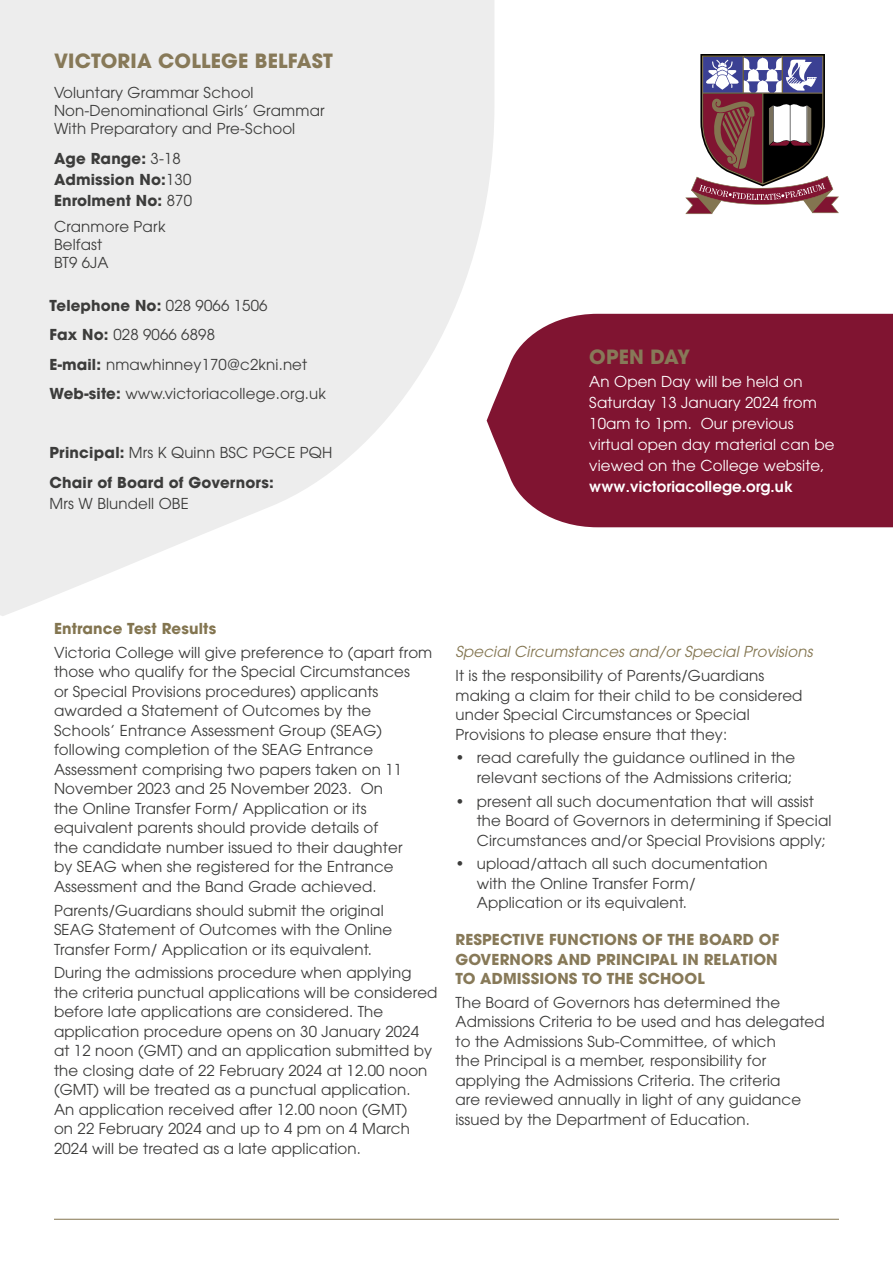
<style>
.page{position:relative;width:893px;height:1263px;background:#fff}
.page>*{position:absolute;margin:0;border:0;box-sizing:border-box;transform-origin:0 0}
.t1{font:700 19.5px "ITC Avant Garde Pro";letter-spacing:.01em;color:#877958}
.t2{font:15px/19.5px "ITC Avant Garde Pro";letter-spacing:.01em;color:#3c3c3b}
.t3{font:15px/21px "ITC Avant Garde Pro";letter-spacing:.01em;color:#fff}
.t4{font:700 15px/21px "ITC Avant Garde Pro";letter-spacing:.01em;color:#3c3c3b}
.t5{font:700 15px/19.5px "ITC Avant Garde Pro";letter-spacing:.01em;color:#877958;text-align:justify}
.t6{font:italic 15px "ITC Avant Garde Pro";letter-spacing:.01em;color:#837550}
.t7{font:600 15px "ITC Avant Garde Pro";letter-spacing:.01em;color:#fff}
.t8{font:700 15px "ITC Avant Garde Pro";letter-spacing:.01em;color:#837550}
.s1{font-weight:400}
.s2{font-weight:700}
</style>
<div class="page">
<hr style="left:54px;top:1219px;width:785px;height:1px;background:#837550">
<svg style="left:0;top:0;width:494px;height:616px;fill:#ededed"></svg>
<svg style="left:685px;top:54px;width:154px;height:160px"></svg>
<svg style="left:487px;top:314px;width:406px;height:213px;background:#892540"></svg>
<h1 class="t1" style="left:54px;top:48px;width:280px">VICTORIA COLLEGE BELFAST</h1>
<p class="t2" style="left:54px;top:84px;width:272px;line-height:18px">Voluntary Grammar School<br>Non-Denominational Girls’ Grammar<br>With Preparatory and Pre-School</p>
<p class="t4" style="left:54px;top:148px;width:140px">Age Range: <span class="s1">3-18<br></span>Admission No:<span class="s1">130<br></span>Enrolment No: <span class="s1">870</span></p>
<p class="t2" style="left:54px;top:218px;width:113px;line-height:18px">Cranmore Park<br>Belfast<br>BT9 6JA</p>
<p class="t2" style="left:50px;top:290px;width:278px;line-height:29.5px"><span class="s2">Telephone No:</span> 028 9066 1506<br><span class="s2">Fax No:</span> 028 9066 6898<br><span class="s2">E-mail:</span> nmawhinney170@c2kni.net<br><span class="s2">Web-site:</span> www.victoriacollege.org.uk</p>
<p class="t4" style="left:50px;top:438px;width:284px;line-height:29.5px">Principal: <span class="s1">Mrs K Quinn BSC PGCE PQH<br></span>Chair of Board of Governors:</p>
<p class="t2" style="left:50px;top:493px;width:141px">Mrs W Blundell OBE</p>
<h1 class="t1" style="left:589px;top:343px;width:102px">OPEN DAY</h1>
<p class="t3" style="left:589px;top:371px;width:247px">An Open Day will be held on<br>Saturday 13 January 2024 from<br>10am to 1pm. Our previous virtual open day material can be viewed on the College website,</p>
<p class="t7" style="left:589px;top:477px;width:205px">www.victoriacollege.org.uk</p>
<p class="t8" style="left:54px;top:618px;width:164px">Entrance Test Results</p>
<p class="t2" style="left:54px;top:642px;width:380px">Victoria College will give preference to (apart from those who qualify for the Special Circumstances<br>or Special Provisions procedures) applicants awarded a Statement of Outcomes by the Schools’ Entrance Assessment Group (SEAG) following completion of the SEAG Entrance Assessment comprising two papers taken on 11<br>November 2023 and 25 November 2023. On<br>the Online Transfer Form/ Application or its equivalent parents should provide details of<br>the candidate number issued to their daughter<br>by SEAG when she registered for the Entrance Assessment and the Band Grade achieved.</p>
<p class="t2" style="left:54px;top:900px;width:340px">Parents/Guardians should submit the original<br>SEAG Statement of Outcomes with the Online<br>Transfer Form/ Application or its equivalent.</p>
<p class="t2" style="left:54px;top:963px;width:385px">During the admissions procedure when applying the criteria punctual applications will be considered before late applications are considered. The application procedure opens on 30 January 2024 at 12 noon (GMT) and an application submitted by the closing date of 22 February 2024 at 12.00 noon (GMT) will be treated as a punctual application.<br>An application received after 12.00 noon (GMT)<br>on 22 February 2024 and up to 4 pm on 4 March 2024 will be treated as a late application.</p>
<p class="t6" style="left:455px;top:643px;width:359px">Special Circumstances and/or Special Provisions</p>
<p class="t2" style="left:455px;top:666px;width:349px">It is the responsibility of Parents/Guardians making a claim for their child to be considered under Special Circumstances or Special Provisions to please ensure that they:</p>
<p class="t2" style="left:455px;top:748px;width:341px;text-align:right">• read carefully the guidance outlined in the relevant sections of the Admissions criteria;</p>
<p class="t2" style="left:477px;top:791px;width:356px;text-indent:-21px">• present all such documentation that will assist the Board of Governors in determining if Special<br>Circumstances and/or Special Provisions apply;</p>
<p class="t2" style="left:477px;top:854px;width:292px;text-indent:-21px">• upload/attach all such documentation with the Online Transfer Form/<br>Application or its equivalent.</p>
<p class="t5" style="left:455px;top:929px;width:325px">RESPECTIVE FUNCTIONS OF THE BOARD OF GOVERNORS AND PRINCIPAL IN RELATION TO ADMISSIONS TO THE SCHOOL</p>
<p class="t2" style="left:455px;top:992px;width:371px">The Board of Governors has determined the Admissions Criteria to be used and has delegated to the Admissions Sub-Committee, of which<br>the Principal is a member, responsibility for applying the Admissions Criteria. The criteria<br>are reviewed annually in light of any guidance issued by the Department of Education.</p>
</div>
